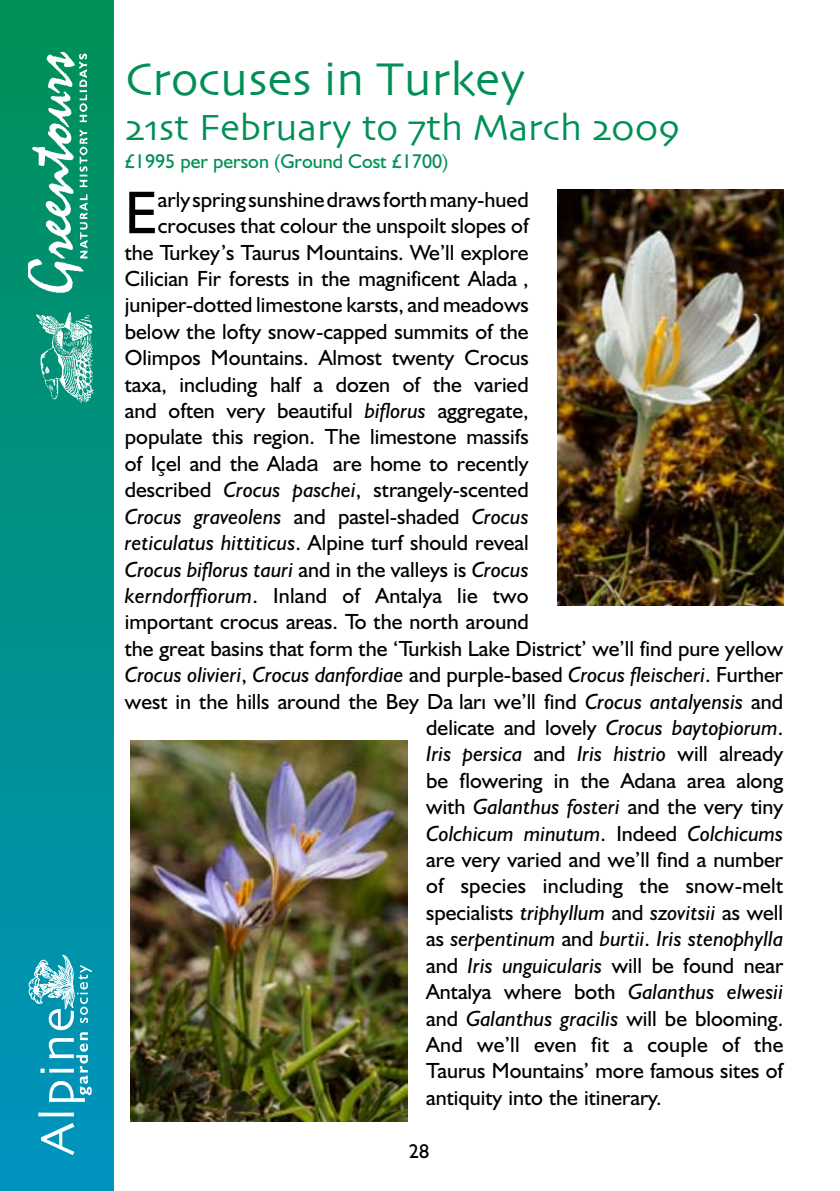
<style>
.page{position:relative;width:840px;height:1191px;background:#fff}
.page>*{position:absolute;margin:0;border:0;box-sizing:border-box;transform-origin:0 0}
.t1{font:60.6px "Humanist 521 BT";color:#000}
.t2{font:48px "Skia";color:#009055}
.t3{font:38px "Skia";color:#009055}
.t4{font:22px "Humanist 521 BT";color:#000}
.t5{font:italic 22px "Humanist 521 BT";color:#000}
.t6{font:20px "Humanist 521 BT";color:#009055}
.t7{font:20px "Humanist 521 BT";color:#000}
.s1{font-style:italic}
.s2{font-family:"Arial CE"}
.s3{font-style:normal}
</style>
<div class="page">
<div style="left:0;top:0;width:113px;height:1191px;background:linear-gradient(to bottom,#008f56,#0093c0)"></div>
<img style="left:28px;top:28px;width:76px;height:282px">
<svg style="left:41px;top:1123px;width:33px;height:32px"></svg>
<svg style="left:38px;top:1112px;width:36px;height:4px"></svg>
<svg style="left:28px;top:954px;width:64px;height:148px;background:#3dacc4"></svg>
<img style="left:27px;top:288px;width:70px;height:145px">
<img style="left:557px;top:190px;width:225px;height:415px">
<img style="left:130px;top:740px;width:277px;height:381px">
<h2 class="t2" style="left:125px;top:50px;width:402px">Crocuses in Turkey</h2>
<h3 class="t3" style="left:125px;top:105px;width:556px">21st February to 7th March 2009</h3>
<p class="t6" style="left:125px;top:149px;width:325px">£1995 per person (Ground Cost £1700)</p>
<h1 class="t1" style="left:125px;top:175px;width:34px">E</h1>
<p class="t4" style="left:158px;top:186px;width:372px">arly spring sunshine draws forth many-hued</p>
<p class="t4" style="left:158px;top:212px;width:372px">crocuses that colour the unspoilt slopes of</p>
<p class="t4" style="left:125px;top:238px;width:405px">the Turkey’s Taurus Mountains. We’ll explore</p>
<p class="t4" style="left:125px;top:265px;width:405px">Cilician Fir forests in the magnificent Alada ,</p>
<p class="t4" style="left:125px;top:291px;width:405px">juniper-dotted limestone karsts, and meadows</p>
<p class="t4" style="left:125px;top:318px;width:405px">below the lofty snow-capped summits of the</p>
<p class="t4" style="left:125px;top:344px;width:405px">Olimpos Mountains. Almost twenty Crocus</p>
<p class="t4" style="left:125px;top:370px;width:405px">taxa, including half a dozen of the varied</p>
<p class="t4" style="left:125px;top:397px;width:405px">and often very beautiful <span class="s1">biflorus</span> aggregate,</p>
<p class="t4" style="left:125px;top:423px;width:405px">populate this region. The limestone massifs</p>
<p class="t4" style="left:125px;top:450px;width:405px">of Içel and the Alad<span class="s2">a</span> are home to recently</p>
<p class="t4" style="left:125px;top:476px;width:405px">described <span class="s1">Crocus paschei</span>, strangely-scented</p>
<p class="t5" style="left:125px;top:503px;width:405px">Crocus graveolens <span class="s3">and pastel-shaded</span> Crocus</p>
<p class="t4" style="left:125px;top:529px;width:405px"><span class="s1">reticulatus hittiticus</span>. Alpine turf should reveal</p>
<p class="t5" style="left:125px;top:555px;width:405px">Crocus biflorus tauri <span class="s3">and in the valleys is</span> Crocus</p>
<p class="t4" style="left:125px;top:582px;width:405px"><span class="s1">kerndorffiorum</span>. Inland of Antalya lie two</p>
<p class="t4" style="left:125px;top:608px;width:405px">important crocus areas. To the north around</p>
<p class="t4" style="left:125px;top:634px;width:659px">the great basins that form the ‘Turkish Lake District’ we’ll find pure yellow</p>
<p class="t5" style="left:125px;top:661px;width:659px">Crocus olivieri<span class="s3">,</span> Crocus danfordiae <span class="s3">and purple-based</span> Crocus fleischeri<span class="s3">. Further</span></p>
<p class="t4" style="left:125px;top:687px;width:659px">west in the hills around the Bey Da ları we’ll find <span class="s1">Crocus antalyensis</span> and</p>
<p class="t4" style="left:426px;top:714px;width:358px">delicate and lovely <span class="s1">Crocus baytopiorum</span>.</p>
<p class="t5" style="left:426px;top:740px;width:358px">Iris persica <span class="s3">and</span> Iris histrio <span class="s3">will already</span></p>
<p class="t4" style="left:426px;top:766px;width:358px">be flowering in the Adana area along</p>
<p class="t4" style="left:426px;top:793px;width:358px">with <span class="s1">Galanthus fosteri</span> and the very tiny</p>
<p class="t5" style="left:426px;top:819px;width:358px">Colchicum minutum<span class="s3">. Indeed</span> Colchicums</p>
<p class="t4" style="left:426px;top:846px;width:358px">are very varied and we’ll find a number</p>
<p class="t4" style="left:426px;top:872px;width:358px">of species including the snow-melt</p>
<p class="t4" style="left:426px;top:898px;width:358px">specialists <span class="s1">triphyllum</span> and <span class="s1">szovitsii</span> as well</p>
<p class="t5" style="left:426px;top:925px;width:358px"><span class="s3">as</span> serpentinum <span class="s3">and</span> burtii<span class="s3">.</span> Iris stenophylla</p>
<p class="t4" style="left:426px;top:951px;width:358px">and <span class="s1">Iris unguicularis</span> will be found near</p>
<p class="t4" style="left:426px;top:978px;width:358px">Antalya where both <span class="s1">Galanthus elwesii</span></p>
<p class="t4" style="left:426px;top:1004px;width:358px">and <span class="s1">Galanthus gracilis</span> will be blooming.</p>
<p class="t4" style="left:426px;top:1030px;width:358px">And we’ll even fit a couple of the</p>
<p class="t4" style="left:426px;top:1057px;width:358px">Taurus Mountains’ more famous sites of</p>
<p class="t4" style="left:426px;top:1083px;width:237px">antiquity into the itinerary.</p>
<p class="t7" style="left:408px;top:1138px;width:22px">28</p>
</div>
